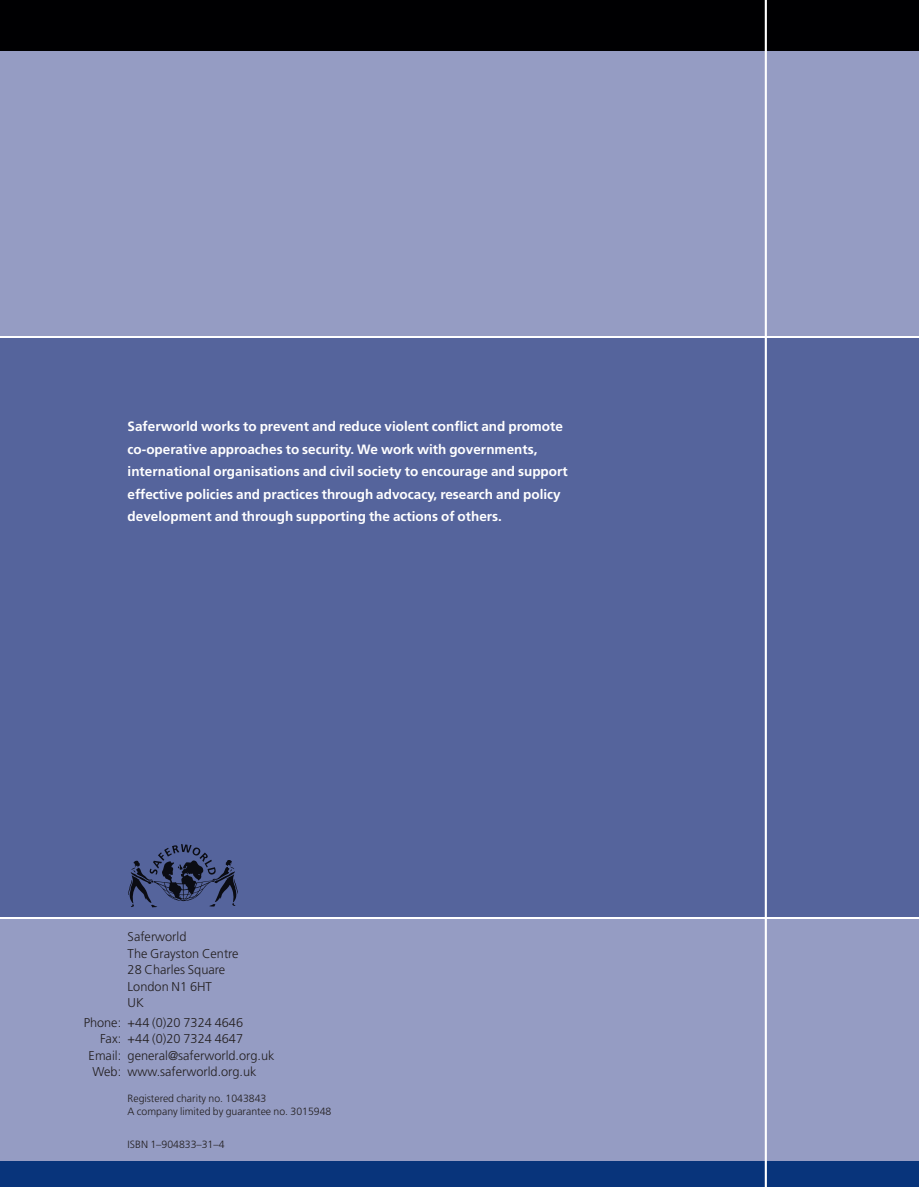
<style>
.page{position:relative;width:919px;height:1187px;background:#fff}
.page>*{position:absolute;margin:0;border:0;box-sizing:border-box;transform-origin:0 0}
.t1{font:700 13.5px/22.5px "Frutiger";color:#fff}
.t2{font:300 12.75px/16.5px "Frutiger";color:#231f20}
.t3{font:300 10.5px/13.5px "Frutiger";color:#231f20}
</style>
<div class="page">
<div style="left:0;top:338px;width:918px;height:578px;background:#55649c"></div>
<div style="left:0;top:0;width:918px;height:336px;background:#959cc3"></div>
<div style="left:0;top:0;width:918px;height:51px;background:#000002"></div>
<div style="left:0;top:918px;width:918px;height:268px;background:#959cc3"></div>
<div style="left:0;top:1161px;width:918px;height:25px;background:#08347b"></div>
<hr style="left:764px;top:0;width:2px;height:1186px;background:#fff">
<svg style="left:128px;top:844px;width:110px;height:63px"></svg>
<p class="t1" style="left:128px;top:415px;width:441px">Saferworld works to prevent and reduce violent conflict and promote co-operative approaches to security. We work with governments, international organisations and civil society to encourage and support effective policies and practices through advocacy, research and policy development and through supporting the actions of others.</p>
<p class="t2" style="left:128px;top:928px;width:112px">Saferworld<br>The Grayston Centre<br>28 Charles Square<br>London N1 6HT<br>UK</p>
<p class="t2" style="left:84px;top:1014px;width:161px">Phone: +44 (0)20 7324 4646</p>
<p class="t2" style="left:100px;top:1030px;width:145px">Fax: +44 (0)20 7324 4647</p>
<p class="t2" style="left:89px;top:1047px;width:187px">Email: general@saferworld.org.uk</p>
<p class="t2" style="left:92px;top:1063px;width:166px">Web: www.saferworld.org.uk</p>
<p class="t3" style="left:128px;top:1091px;width:205px">Registered charity no. 1043843<br>A company limited by guarantee no. 3015948</p>
<p class="t3" style="left:128px;top:1138px;width:98px">ISBN 1–904833–31–4</p>
</div>
